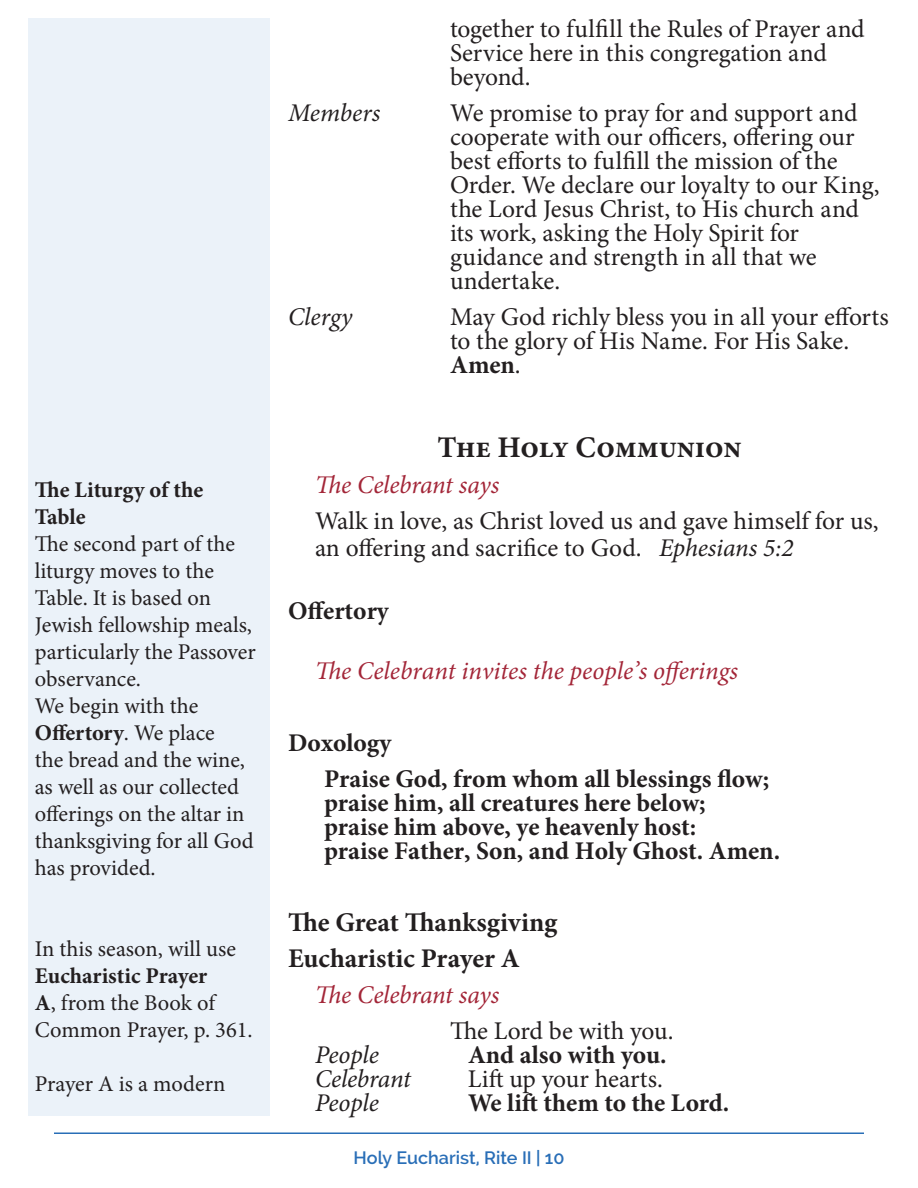
<style>
.page{position:relative;width:918px;height:1188px;background:#fff}
.page>*{position:absolute;margin:0;border:0;box-sizing:border-box;transform-origin:0 0}
.People{font:700 30px "Minion Pro";color:#231f20}
.People-2{font:700 27px "Minion Pro";letter-spacing:-.005em;color:#231f20}
.Section_Header{font:25.5px/24px "Minion Pro";letter-spacing:-.005em;color:#231f20}
.People-3{font:700 25.5px/24px "Minion Pro";color:#231f20}
.Section_Header-2{font:italic 25.5px "Minion Pro";color:#a32638}
.Section_Header-3{font:700 25.5px "Minion Pro";color:#231f20}
.Section_Header-4{font:italic 25.5px "Minion Pro";letter-spacing:-.005em;color:#231f20}
.t1{font:22.5px/27px "Minion Pro";color:#231f20}
.t2{font:700 22.5px "Minion Pro";letter-spacing:.005em;color:#231f20}
.t3{font:600 18px "Raleway";color:#296eb7}
.s1{font-weight:700}
.s2{font-style:italic}
</style>
<div class="page">
<hr style="left:54px;top:1132px;width:810px;height:2px;background:#296eb7">
<div style="left:28px;top:18px;width:242px;height:1098px;background:#ebf2f9"></div>
<p class="t2" style="left:35px;top:474px;width:170px">The Liturgy of the</p>
<p class="t2" style="left:35px;top:501px;width:52px">Table</p>
<p class="t1" style="left:35px;top:531px;width:222px">The second part of the liturgy moves to the<br>Table. It is based on<br>Jewish fellowship meals, particularly the Passover observance.</p>
<p class="t1" style="left:35px;top:693px;width:220px">We begin with the<br><span class="s1">Offertory</span>. We place<br>the bread and the wine, as well as our collected offerings on the altar in thanksgiving for all God has provided.</p>
<p class="t1" style="left:35px;top:936px;width:219px">In this season, will use<br><span class="s1">Eucharistic Prayer<br>A</span>, from the Book of<br>Common Prayer, p. 361.</p>
<p class="t1" style="left:35px;top:1071px;width:192px">Prayer A is a modern</p>
<p class="Section_Header" style="left:450px;top:17px;width:416px">together to fulfill the Rules of Prayer and<br>Service here in this congregation and beyond.</p>
<p class="Section_Header-4" style="left:288px;top:95px;width:94px">Members</p>
<p class="Section_Header" style="left:450px;top:101px;width:431px">We promise to pray for and support and cooperate with our officers, offering our best efforts to fulfill the mission of the Order. We declare our loyalty to our King, the Lord Jesus Christ, to His church and its work, asking the Holy Spirit for guidance and strength in all that we undertake.</p>
<p class="Section_Header-4" style="left:288px;top:299px;width:66px">Clergy</p>
<p class="Section_Header" style="left:450px;top:305px;width:440px">May God richly bless you in all your efforts to the glory of His Name. For His Sake.<br><span class="s1">Amen</span>.</p>
<p class="People" style="left:437px;top:426px;width:306px">The Holy Communion</p>
<p class="Section_Header-2" style="left:315px;top:467px;width:186px">The Celebrant says</p>
<p class="Section_Header" style="left:315px;top:507px;width:565px;line-height:27px">Walk in love, as Christ loved us and gave himself for us, an offering and sacrifice to God. <span class="s2">Ephesians 5:2</span></p>
<p class="Section_Header-3" style="left:288px;top:592px;width:103px">Offertory</p>
<p class="Section_Header-2" style="left:315px;top:653px;width:425px">The Celebrant invites the people’s offerings</p>
<p class="Section_Header-3" style="left:288px;top:724px;width:105px">Doxology</p>
<p class="People-3" style="left:324px;top:766px;width:458px">Praise God, from whom all blessings flow; praise him, all creatures here below;<br>praise him above, ye heavenly host:<br>praise Father, Son, and Holy Ghost. Amen.</p>
<p class="People-2" style="left:288px;top:903px;width:271px">The Great Thanksgiving</p>
<p class="People-2" style="left:288px;top:939px;width:233px">Eucharistic Prayer A</p>
<p class="Section_Header-2" style="left:315px;top:977px;width:186px">The Celebrant says</p>
<p class="Section_Header" style="left:450px;top:1019px;width:225px">The Lord be with you.</p>
<p class="Section_Header-4" style="left:315px;top:1037px;width:65px">People</p>
<p class="Section_Header-3" style="left:468px;top:1036px;width:200px">And also with you.</p>
<p class="Section_Header-4" style="left:315px;top:1061px;width:97px">Celebrant</p>
<p class="Section_Header" style="left:468px;top:1067px;width:196px">Lift up your hearts.</p>
<p class="Section_Header-4" style="left:315px;top:1085px;width:65px">People</p>
<p class="Section_Header-3" style="left:468px;top:1084px;width:263px">We lift them to the Lord.</p>
<p class="t3" style="left:353px;top:1147px;width:213px">Holy Eucharist, Rite II | 10</p>
</div>
